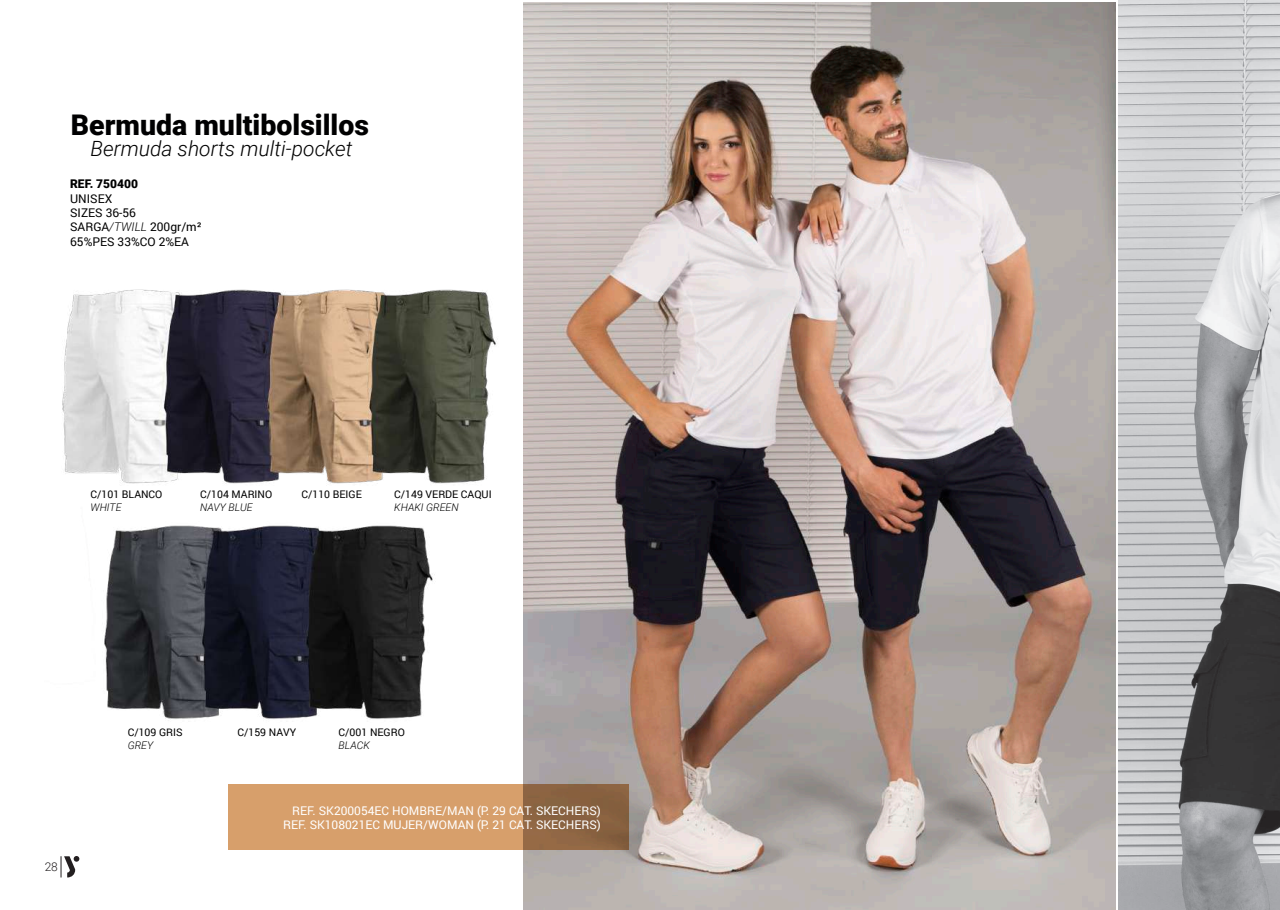
<style>
.page{position:relative;width:1280px;height:910px;background:#fff}
.page>*{position:absolute;margin:0;border:0;box-sizing:border-box;transform-origin:0 0}
.t1{font:900 28.5px "Roboto";color:#000001}
.t2{font:italic 300 21px "Roboto";color:#000001}
.t3{font:12px/14.4px "Roboto";color:#fff;text-align:right}
.t4{font:12px/14.4px "Roboto";color:#000001}
.t5{font:900 12px "Roboto";color:#000001}
.t6{font:300 12px "Roboto";color:#231f20}
.t7{font:10.5px "Roboto";color:#000001}
.t8{font:italic 300 10.5px "Roboto";color:#000001}
.s1{font-weight:300;font-style:italic}
</style>
<div class="page">
<svg style="left:61px;top:856px;width:18px;height:21px"></svg>
<img style="left:523px;top:3px;width:593px;height:907px">
<img style="left:62px;top:289px;width:435px;height:430px">
<img style="left:1118px;top:0;width:162px;height:910px">
<svg style="left:228px;top:784px;width:400px;height:66px;background:#c38f60"></svg>
<h1 class="t1" style="left:71px;top:105px;width:300px">Bermuda multibolsillos</h1>
<h2 class="t2" style="left:91px;top:134px;width:263px">Bermuda shorts multi-pocket</h2>
<p class="t5" style="left:70px;top:176px;width:69px">REF. 750400</p>
<p class="t4" style="left:70px;top:191px;width:133px">UNISEX<br>SIZES 36-56<br>SARGA<span class="s1">/TWILL</span> 200gr/m²<br>65%PES 33%CO 2%EA</p>
<p class="t7" style="left:91px;top:487px;width:73px">C/101 BLANCO</p>
<p class="t8" style="left:91px;top:500px;width:33px">WHITE</p>
<p class="t7" style="left:200px;top:487px;width:74px">C/104 MARINO</p>
<p class="t8" style="left:200px;top:500px;width:54px">NAVY BLUE</p>
<p class="t7" style="left:301px;top:487px;width:62px">C/110 BEIGE</p>
<p class="t7" style="left:394px;top:487px;width:99px">C/149 VERDE CAQUI</p>
<p class="t8" style="left:394px;top:500px;width:66px">KHAKI GREEN</p>
<p class="t6" style="left:45px;top:859px;width:15px">28</p>
<p class="t7" style="left:128px;top:725px;width:56px">C/109 GRIS</p>
<p class="t8" style="left:128px;top:738px;width:27px">GREY</p>
<p class="t7" style="left:237px;top:725px;width:60px">C/159 NAVY</p>
<p class="t7" style="left:339px;top:725px;width:68px">C/001 NEGRO</p>
<p class="t8" style="left:339px;top:738px;width:33px">BLACK</p>
<p class="t3" style="left:283px;top:803px;width:319px">REF. SK200054EC HOMBRE/MAN (P. 29 CAT. SKECHERS)<br>REF. SK108021EC MUJER/WOMAN (P. 21 CAT. SKECHERS)</p>
</div>
